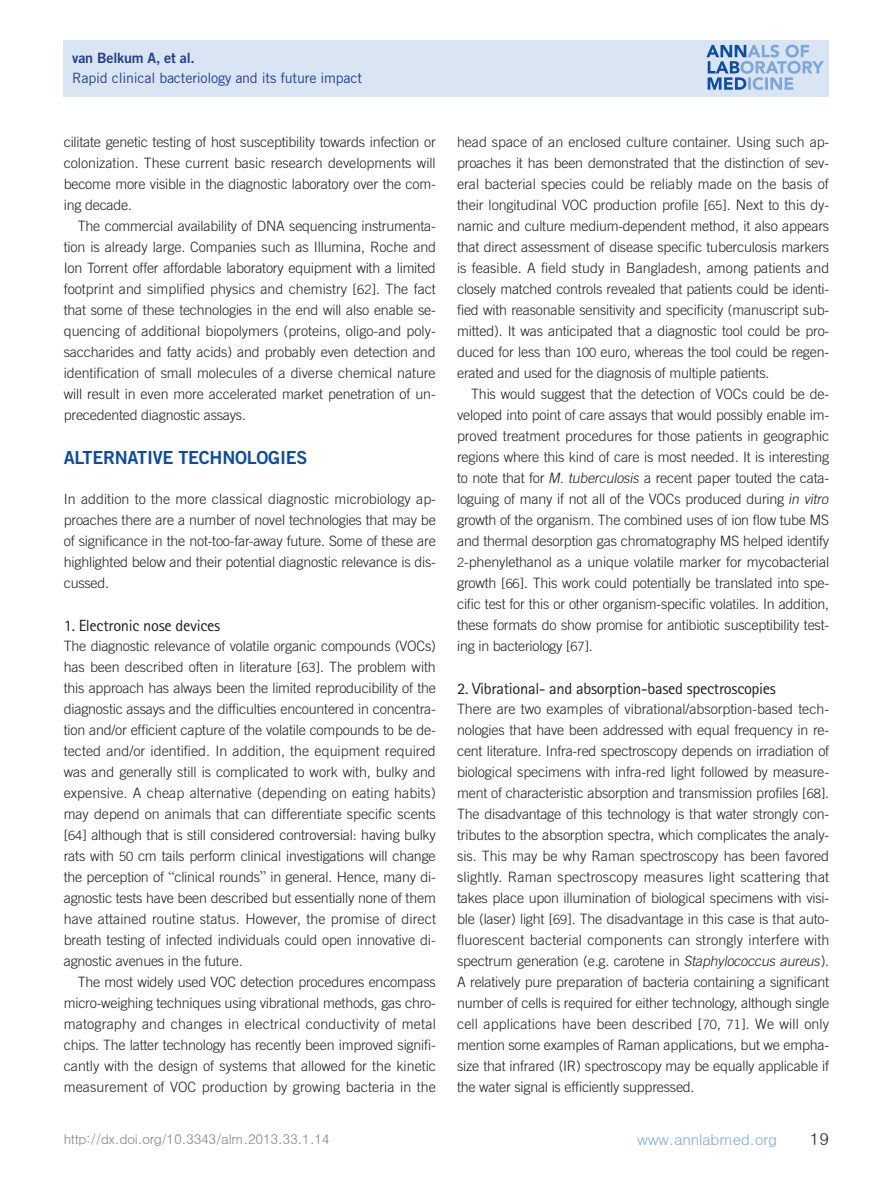
<style>
.page{position:relative;width:893px;height:1191px;background:#fff}
.page>*{position:absolute;margin:0;border:0;box-sizing:border-box;transform-origin:0 0}
.KJLM_대제목{font:18px "Trade Gothic LT Std Bd 2";letter-spacing:-.015em;color:#0d4da1}
.t1{font:16.5px "Dotum";color:#231f20}
.KJLM_중제목{font:16.2px "Rotis Sans Serif Std";letter-spacing:-.02em;color:#231f20}
.t2{font:15px "Dotum";letter-spacing:-.02em;color:#7ca7d8}
.KJLM_본문{font:300 14.25px/21px "Trade Gothic LT Std";letter-spacing:-.015em;color:#231f20;text-align:justify}
.t3{font:14.25px "Trade Gothic LT Std";letter-spacing:-.015em;color:#253f8e}
.t4{font:14.25px "Trade Gothic LT Std Bd 2";letter-spacing:-.015em;color:#253f8e}
.t5{font:13.5px "Dotum";letter-spacing:-.03em;color:#808285}
.s1{font-size:12.75px}
.s2{font-family:"Times New Roman";font-weight:400}
.s3{font-style:italic}
</style>
<div class="page">
<div style="left:64px;top:40px;width:765px;height:56px;background:#dae5f4"></div>
<svg style="left:706px;top:45px;width:118px;height:45px"></svg>
<p class="t4" style="left:72px;top:49px;width:124px">van Belkum A, et al.</p>
<p class="t3" style="left:72px;top:69px;width:291px">Rapid clinical bacteriology and its future impact</p>
<p class="KJLM_본문" style="left:64px;top:131px;width:374px">cilitate genetic testing of host susceptibility towards infection or colonization. These current basic research developments will become more visible in the diagnostic laboratory over the com&shy;ing decade.</p>
<p class="KJLM_본문" style="left:64px;top:215px;width:374px;text-indent:14px">The commercial availability of DNA sequencing instrumenta&shy;tion is already large. Companies such as Illumina, Roche and Ion Torrent offer affordable laboratory equipment with a limited footprint and simplified physics and chemistry [<span class="s1">62</span>]. The fact that some of these technologies in the end will also enable se&shy;quencing of additional biopolymers (proteins, oligo-and poly&shy;saccharides and fatty acids) and probably even detection and identification of small molecules of a diverse chemical nature will result in even more accelerated market penetration of un&shy;precedented diagnostic assays.</p>
<p class="KJLM_대제목" style="left:64px;top:446px;width:245px">ALTERNATIVE TECHNOLOGIES</p>
<p class="KJLM_본문" style="left:64px;top:488px;width:374px">In addition to the more classical diagnostic microbiology ap&shy;proaches there are a number of novel technologies that may be of significance in the not-too-far-away future. Some of these are highlighted below and their potential diagnostic relevance is dis&shy;cussed.</p>
<p class="KJLM_중제목" style="left:64px;top:616px;width:158px">1. Electronic nose devices</p>
<p class="KJLM_본문" style="left:64px;top:635px;width:374px">The diagnostic relevance of volatile organic compounds (VOCs) has been described often in literature [<span class="s1">63</span>]. The problem with this approach has always been the limited reproducibility of the diagnostic assays and the difficulties encountered in concentra&shy;tion and/or efficient capture of the volatile compounds to be de&shy;tected and/or identified. In addition, the equipment required was and generally still is complicated to work with, bulky and expensive. A cheap alternative (depending on eating habits) may depend on animals that can differentiate specific scents [<span class="s1">64</span>] although that is still considered controversial: having bulky rats with <span class="s1">50</span> cm tails perform clinical investigations will change the perception of <span class="s2">“</span>clinical rounds<span class="s2">”</span> in general. Hence, many di&shy;agnostic tests have been described but essentially none of them have attained routine status. However, the promise of direct breath testing of infected individuals could open innovative di&shy;agnostic avenues in the future.</p>
<p class="KJLM_본문" style="left:64px;top:971px;width:374px;text-indent:14px">The most widely used VOC detection procedures encompass micro-weighing techniques using vibrational methods, gas chro&shy;matography and changes in electrical conductivity of metal chips. The latter technology has recently been improved signifi&shy;cantly with the design of systems that allowed for the kinetic measurement of VOC production by growing bacteria in the</p>
<p class="KJLM_본문" style="left:457px;top:131px;width:374px">head space of an enclosed culture container. Using such ap&shy;proaches it has been demonstrated that the distinction of sev&shy;eral bacterial species could be reliably made on the basis of their longitudinal VOC production profile [<span class="s1">65</span>]. Next to this dy&shy;namic and culture medium-dependent method, it also appears that direct assessment of disease specific tuberculosis markers is feasible. A field study in Bangladesh, among patients and closely matched controls revealed that patients could be identi&shy;fied with reasonable sensitivity and specificity (manuscript sub&shy;mitted). It was anticipated that a diagnostic tool could be pro&shy;duced for less than <span class="s1">100</span> euro, whereas the tool could be regen&shy;erated and used for the diagnosis of multiple patients.</p>
<p class="KJLM_본문" style="left:457px;top:383px;width:376px;text-align:left;text-indent:14px">This would suggest that the detection of VOCs could be de&shy;veloped into point of care assays that would possibly enable im&shy;proved treatment procedures for those patients in geographic regions where this kind of care is most needed. It is interesting to note that for <span class="s3">M. tuberculosis</span> a recent paper touted the cata&shy;loguing of many if not all of the VOCs produced during <span class="s3">in vitro </span>growth of the organism. The combined uses of ion flow tube MS and thermal desorption gas chromatography MS helped identify <span class="s1">2</span>-phenylethanol as a unique volatile marker for mycobacterial growth [<span class="s1">66</span>]. This work could potentially be translated into spe&shy;cific test for this or other organism-specific volatiles. In addition, these formats do show promise for antibiotic susceptibility test&shy;ing in bacteriology [<span class="s1">67</span>].</p>
<p class="KJLM_중제목" style="left:457px;top:679px;width:320px">2. Vibrational- and absorption-based spectroscopies</p>
<p class="KJLM_본문" style="left:457px;top:698px;width:374px">There are two examples of vibrational/absorption-based tech&shy;nologies that have been addressed with equal frequency in re&shy;cent literature. Infra-red spectroscopy depends on irradiation of biological specimens with infra-red light followed by measure&shy;ment of characteristic absorption and transmission profiles [<span class="s1">68</span>].<br>The disadvantage of this technology is that water strongly con&shy;tributes to the absorption spectra, which complicates the analy&shy;sis. This may be why Raman spectroscopy has been favored slightly. Raman spectroscopy measures light scattering that takes place upon illumination of biological specimens with visi&shy;ble (laser) light [<span class="s1">69</span>]. The disadvantage in this case is that auto&shy;fluorescent bacterial components can strongly interfere with spectrum generation (e.g. carotene in <span class="s3">Staphylococcus aureus</span>).<br>A relatively pure preparation of bacteria containing a significant number of cells is required for either technology, although single cell applications have been described [<span class="s1">70</span>, <span class="s1">71</span>]. We will only mention some examples of Raman applications, but we empha&shy;size that infrared (IR) spectroscopy may be equally applicable if the water signal is efficiently suppressed.</p>
<p class="t5" style="left:64px;top:1132px;width:267px">http://dx.doi.org/10.3343/alm.2013.33.1.14</p>
<p class="t2" style="left:637px;top:1131px;width:142px">www.annlabmed.org</p>
<p class="t1" style="left:810px;top:1130px;width:21px">19</p>
</div>
